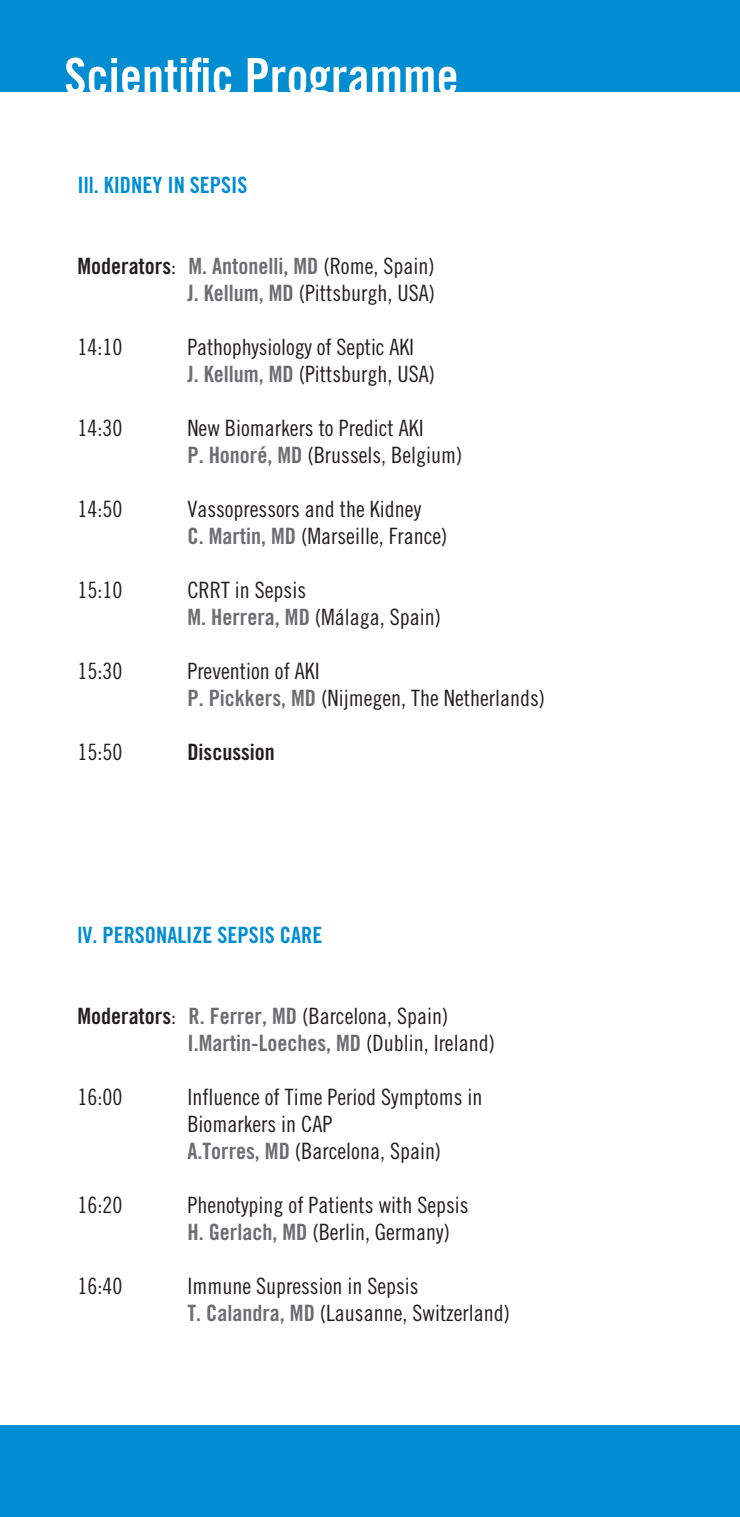
<style>
.page{position:relative;width:740px;height:1517px;background:#fff}
.page>*{position:absolute;margin:0;border:0;box-sizing:border-box;transform-origin:0 0}
.t1{font:50px "Trade Gothic Bold Cond Twenty";color:#fff}
.t2{font:22.5px/27px "Trade Gothic Cond Eighteen";color:#231f20}
.t3{font:22.5px "Trade Gothic Bold Cond Twenty";color:#6c6d70}
.t4{font:22.5px "Trade Gothic Bold Cond Twenty";color:#008dd1}
.t5{font:22.5px "Trade Gothic Bold Cond Twenty";color:#231f20}
.s1{color:#231f20}
.s2{font-family:"Trade Gothic Cond Eighteen";color:#231f20}
.s3{font-family:"Trade Gothic Bold Cond Twenty";color:#6c6d70}
.s4{font-family:"Trade Gothic Bold Cond Twenty"}
</style>
<div class="page">
<div style="left:0;top:0;width:740px;height:92px;background:#008dd1"></div>
<div style="left:0;top:1425px;width:740px;height:92px;background:#008dd1"></div>
<h1 class="t1" style="left:64px;top:46px;width:396px">Scientific Programme</h1>
<p class="t4" style="left:77px;top:171px;width:171px">Ill. KIDNEY IN SEPSIS</p>
<p class="t3" style="left:77px;top:252px;width:359px"><span class="s1">Moderators</span><span class="s2">:</span> M. Antonelli, MD <span class="s2">(Rome, Spain)</span></p>
<p class="t2" style="left:187px;top:279px;width:249px"><span class="s3">J. Kellum, MD</span> (Pittsburgh, USA)</p>
<p class="t2" style="left:77px;top:333px;width:46px">14:10</p>
<p class="t2" style="left:187px;top:333px;width:249px">Pathophysiology of Septic AKI<br><span class="s3">J. Kellum, MD</span> (Pittsburgh, USA)</p>
<p class="t2" style="left:77px;top:414px;width:46px">14:30</p>
<p class="t2" style="left:187px;top:414px;width:276px">New Biomarkers to Predict AKI<br><span class="s3">P. Honoré, MD</span> (Brussels, Belgium)</p>
<p class="t2" style="left:77px;top:495px;width:46px">14:50</p>
<p class="t2" style="left:187px;top:495px;width:262px">Vassopressors and the Kidney<br><span class="s3">C. Martin, MD</span> (Marseille, France)</p>
<p class="t2" style="left:77px;top:576px;width:46px">15:10</p>
<p class="t2" style="left:187px;top:576px;width:255px">CRRT in Sepsis<br><span class="s3">M. Herrera, MD</span> (Málaga, Spain)</p>
<p class="t2" style="left:77px;top:657px;width:46px">15:30</p>
<p class="t2" style="left:187px;top:657px;width:359px">Prevention of AKI<br><span class="s3">P. Pickkers, MD</span> (Nijmegen, The Netherlands)</p>
<p class="t2" style="left:77px;top:738px;width:46px">15:50</p>
<p class="t5" style="left:187px;top:738px;width:89px">Discussion</p>
<p class="t4" style="left:77px;top:921px;width:246px">lV. PERSONALIZE SEPSIS CARE</p>
<p class="t2" style="left:77px;top:1002px;width:372px"><span class="s4">Moderators</span>: <span class="s3">R. Ferrer, MD</span> (Barcelona, Spain)</p>
<p class="t3" style="left:187px;top:1029px;width:309px">I.Martin-Loeches, MD <span class="s2">(Dublin, Ireland)</span></p>
<p class="t2" style="left:77px;top:1083px;width:46px">16:00</p>
<p class="t2" style="left:187px;top:1083px;width:296px">Influence of Time Period Symptoms in<br>Biomarkers in CAP<br><span class="s3">A.Torres, MD</span> (Barcelona, Spain)</p>
<p class="t2" style="left:77px;top:1191px;width:46px">16:20</p>
<p class="t2" style="left:187px;top:1191px;width:283px">Phenotyping of Patients with Sepsis<br><span class="s3">H. Gerlach, MD</span> (Berlin, Germany)</p>
<p class="t2" style="left:77px;top:1272px;width:46px">16:40</p>
<p class="t2" style="left:187px;top:1272px;width:324px">Immune Supression in Sepsis<br><span class="s3">T. Calandra, MD</span> (Lausanne, Switzerland)</p>
</div>
